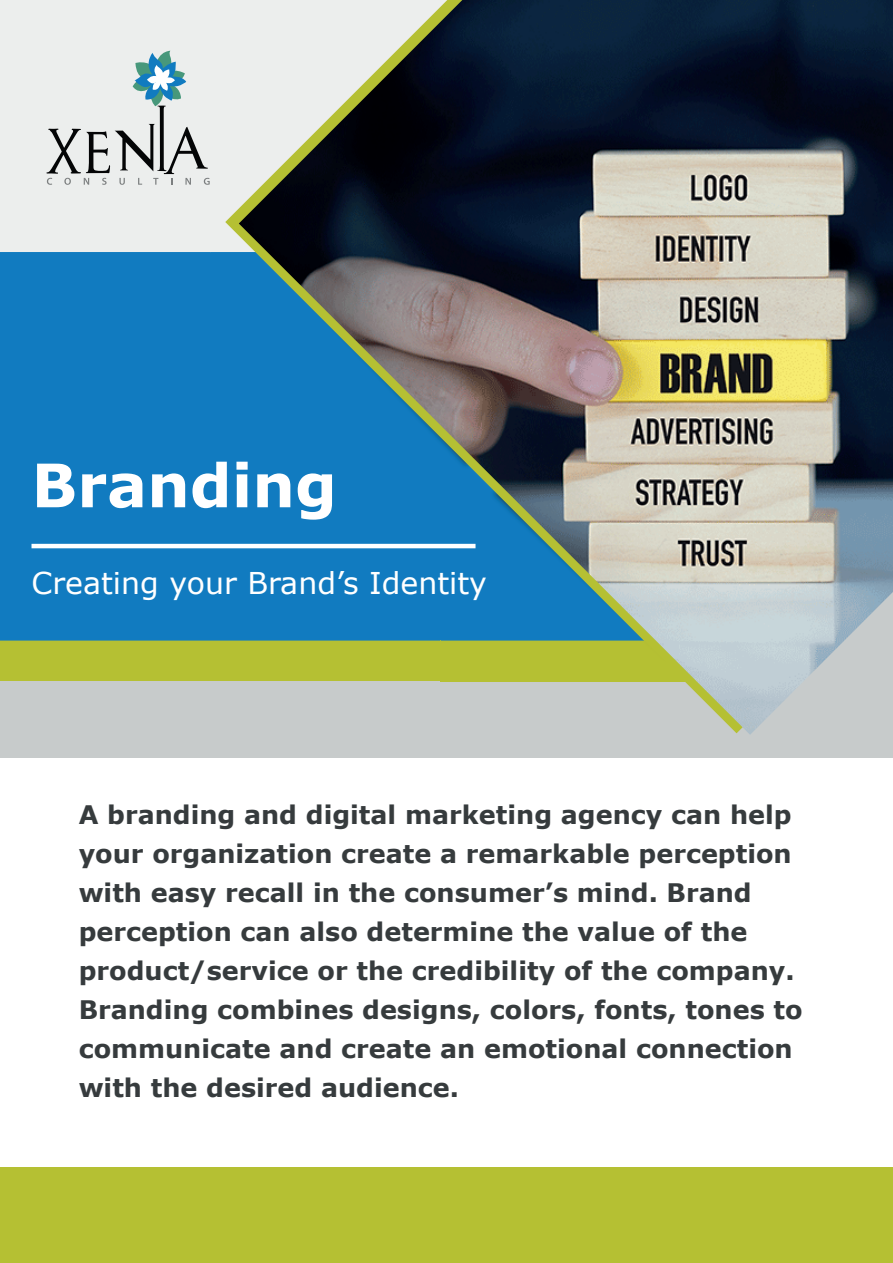
<style>
.page{position:relative;width:893px;height:1263px;background:#fff}
.page>*{position:absolute;margin:0;border:0;box-sizing:border-box;transform-origin:0 0}
.t1{font:700 60px "Verdana";color:#fff}
.t2{font:30px "Verdana";color:#fff}
.t3{font:700 25.5px/39px "Verdana";color:#363b3d}
</style>
<div class="page">
<div style="left:0;top:508px;width:893px;height:250px;background:#c7cbcb"></div>
<div style="left:0;top:578px;width:710px;height:103px;background:#b5c033"></div>
<div style="left:0;top:0;width:893px;height:422px;background:#eceeed"></div>
<div style="left:0;top:1167px;width:893px;height:96px;background:#b5c033"></div>
<div style="left:0;top:252px;width:225px;height:388px;background:#117bc0"></div>
<div style="left:210px;top:252px;width:15px;height:267px;background:#117bc0"></div>
<svg style="left:225px;top:208px;width:14px;height:433px;background:#2685be"></svg>
<img style="left:239px;top:0;width:654px;height:735px">
<svg style="left:47px;top:51px;width:163px;height:134px"></svg>
<hr style="left:32px;top:544px;width:443px;height:4px;background:#fff">
<h1 class="t1" style="left:32px;top:443px;width:307px">Branding</h1>
<p class="t2" style="left:32px;top:562px;width:457px">Creating your Brand’s Identity</p>
<p class="t3" style="left:79px;top:794px;width:725px">A branding and digital marketing agency can help your organization create a remarkable perception with easy recall in the consumer’s mind. Brand perception can also determine the value of the product/service or the credibility of the company.<br>Branding combines designs, colors, fonts, tones to communicate and create an emotional connection with the desired audience.</p>
</div>
